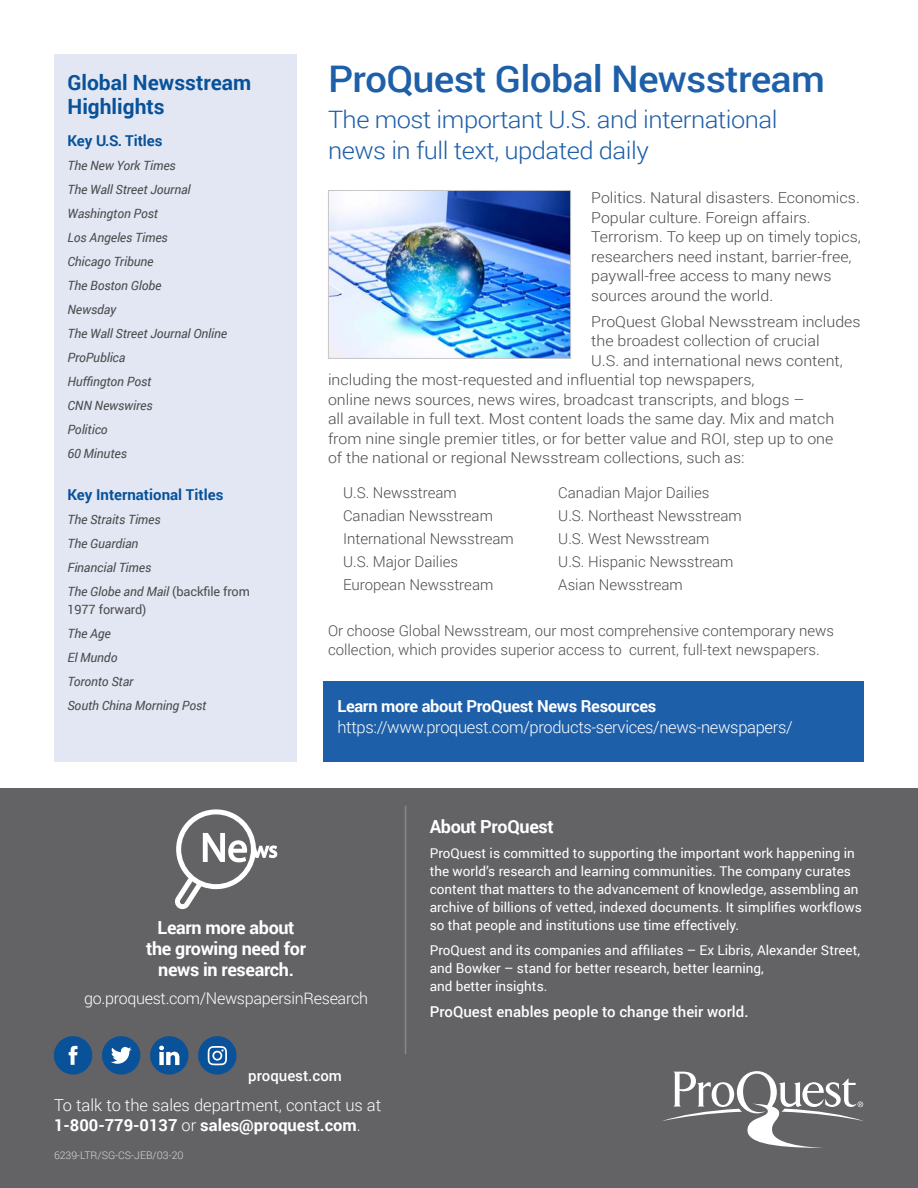
<style>
.page{position:relative;width:918px;height:1188px;background:#fff}
.page>*{position:absolute;margin:0;border:0;box-sizing:border-box;transform-origin:0 0}
.t1{font:500 36.6px "Roboto";letter-spacing:-.02em;color:#1e5fa9;scale:1.06 1}
.t2{font:300 24px/31px "Roboto";letter-spacing:-.02em;color:#1e5fa9;scale:1.06 1}
.t3{font:700 21px/24px "Roboto";color:#095299}
.t4{font:700 18px/21px "Roboto";letter-spacing:-.02em;color:#fff;text-align:center}
.t5{font:300 16.5px/19.8px "Roboto";color:#fff}
.t6{font:300 16.5px "Roboto";letter-spacing:-.02em;color:#fff}
.t7{font:700 16.5px "Roboto";letter-spacing:-.02em;color:#fff}
.t8{font:300 16.2px "Roboto";letter-spacing:-.02em;color:#fff}
.t9{font:300 15px/19.5px "Roboto";color:#4b4c4d;scale:1.06 1}
.t10{font:300 15px/23px "Roboto";color:#4b4c4d}
.t11{font:500 15px "Roboto";color:#fff}
.t12{font:700 15px "Roboto";color:#095299}
.t13{font:13.5px/18px "Roboto";color:#fff}
.t14{font:italic 12.75px/24px "Roboto";letter-spacing:-.01em;color:#4b4c4d}
.t15{font:12.75px "Roboto";letter-spacing:-.01em;color:#4b4c4d}
.t16{font:300 10.5px "Roboto";color:#dcd8d7}
.s1{font-style:normal}
.s2{font-weight:700}
</style>
<div class="page">
<div style="left:0;top:789px;width:918px;height:399px;background:#636366"></div>
<div style="left:54px;top:1036px;width:38px;height:39px;background:#095299;border-radius:50%"></div>
<svg style="left:69px;top:1046px;width:8px;height:19px"></svg>
<div style="left:102px;top:1036px;width:38px;height:39px;background:#095299;border-radius:50%"></div>
<svg style="left:111px;top:1047px;width:21px;height:17px"></svg>
<div style="left:198px;top:1036px;width:39px;height:39px;background:#095299;border-radius:50%"></div>
<svg style="left:208px;top:1046px;width:19px;height:19px"></svg>
<div style="left:150px;top:1036px;width:39px;height:39px;background:#095299;border-radius:50%"></div>
<svg style="left:159px;top:1046px;width:20px;height:19px"></svg>
<svg style="left:663px;top:1071px;width:201px;height:77px"></svg>
<div style="left:54px;top:54px;width:243px;height:708px;background:#e3e7f3"></div>
<div style="left:324px;top:681px;width:540px;height:81px;background:#1e5fa9"></div>
<img style="left:330px;top:192px;width:239px;height:165px">
<div style="left:328px;top:190px;width:243px;height:169px;border:1px solid #c6c6c8"></div>
<hr style="left:405px;top:806px;width:1px;height:247px;background:#fff">
<svg style="left:175px;top:809px;width:102px;height:100px"></svg>
<h3 class="t3" style="left:68px;top:69px;width:185px">Global Newsstream<br>Highlights</h3>
<p class="t12" style="left:68px;top:130px;width:97px">Key U.S. Titles</p>
<p class="t14" style="left:68px;top:153px;width:161px">The New York Times<br>The Wall Street Journal<br>Washington Post<br>Los Angeles Times<br>Chicago Tribune<br>The Boston Globe<br>Newsday<br>The Wall Street Journal Online<br>ProPublica<br>Huffington Post<br>CNN Newswires<br>Politico<br>60 Minutes</p>
<p class="t12" style="left:68px;top:485px;width:157px">Key International Titles</p>
<p class="t14" style="left:68px;top:507px;width:184px">The Straits Times<br>The Guardian<br>Financial Times<br>The Globe and Mail <span class="s1">(backfile from</span></p>
<p class="t15" style="left:68px;top:600px;width:80px">1977 forward)</p>
<p class="t14" style="left:68px;top:621px;width:141px">The Age<br>El Mundo<br>Toronto Star<br>South China Morning Post</p>
<h1 class="t1" style="left:328px;top:54px;width:470px">ProQuest Global Newsstream</h1>
<h2 class="t2" style="left:328px;top:103px;width:426px">The most important U.S. and international news in full text, updated daily</h2>
<p class="t9" style="left:591px;top:188px;width:256px">Politics. Natural disasters. Economics.<br>Popular culture. Foreign affairs.<br>Terrorism. To keep up on timely topics, researchers need instant, barrier-free, paywall-free access to many news sources around the world.</p>
<p class="t9" style="left:591px;top:311px;width:256px">ProQuest Global Newsstream includes</p>
<p class="t9" style="left:591px;top:331px;width:217px">the broadest collection of crucial</p>
<p class="t9" style="left:591px;top:350px;width:239px">U.S. and international news content,</p>
<p class="t9" style="left:328px;top:370px;width:404px">including the most-requested and influential top newspapers,</p>
<p class="t9" style="left:328px;top:389px;width:451px">online news sources, news wires, broadcast transcripts, and blogs –</p>
<p class="t9" style="left:328px;top:409px;width:479px">all available in full text. Most content loads the same day. Mix and match</p>
<p class="t9" style="left:328px;top:428px;width:478px">from nine single premier titles, or for better value and ROI, step up to one</p>
<p class="t9" style="left:328px;top:448px;width:395px">of the national or regional Newsstream collections, such as:</p>
<p class="t10" style="left:343px;top:481px;width:172px">U.S. Newsstream<br>Canadian Newsstream<br>International Newsstream<br>U.S. Major Dailies<br>European Newsstream</p>
<p class="t10" style="left:558px;top:481px;width:185px">Canadian Major Dailies<br>U.S. Northeast Newsstream<br>U.S. West Newsstream<br>U.S. Hispanic Newsstream<br>Asian Newsstream</p>
<p class="t10" style="left:328px;top:620px;width:508px;line-height:19.5px">Or choose Global Newsstream, our most comprehensive contemporary news collection, which provides superior access to current, full-text newspapers.</p>
<p class="t7" style="left:337px;top:694px;width:320px">Learn more about ProQuest News Resources</p>
<p class="t6" style="left:337px;top:715px;width:457px">https://www.proquest.com/products-services/news-newspapers/</p>
<p class="t4" style="left:146px;top:917px;width:161px">Learn more about the growing need for news in research.</p>
<p class="t8" style="left:84px;top:987px;width:285px">go.proquest.com/NewspapersinResearch</p>
<p class="t11" style="left:248px;top:1065px;width:95px">proquest.com</p>
<p class="t5" style="left:54px;top:1095px;width:329px">To talk to the sales department, contact us at<br><span class="s2">1-800-779-0137</span> or <span class="s2">sales@proquest.com</span>.</p>
<p class="t16" style="left:54px;top:1148px;width:131px">6239-LTR/SG-CS-JEB/03-20</p>
<p class="t4" style="left:430px;top:816px;width:126px">About ProQuest</p>
<p class="t13" style="left:430px;top:844px;width:434px">ProQuest is committed to supporting the important work happening in the world’s research and learning communities. The company curates content that matters to the advancement of knowledge, assembling an archive of billions of vetted, indexed documents. It simplifies workflows so that people and institutions use time effectively.</p>
<p class="t13" style="left:430px;top:941px;width:432px">ProQuest and its companies and affiliates – Ex Libris, Alexander Street, and Bowker – stand for better research, better learning,<br>and better insights.</p>
<p class="t11" style="left:430px;top:1001px;width:320px">ProQuest enables people to change their world.</p>
</div>
